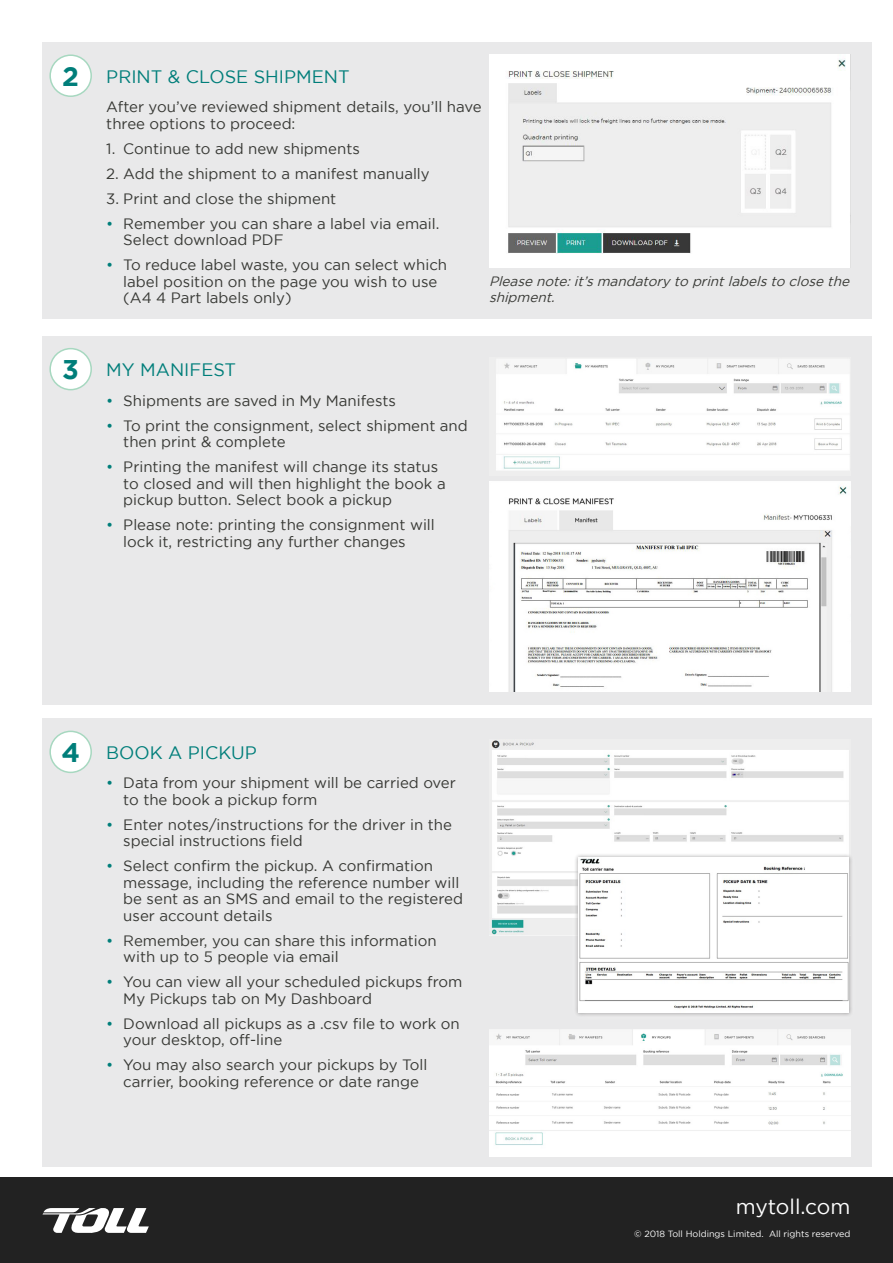
<style>
.page{position:relative;width:893px;height:1263px;background:#fff}
.page>*{position:absolute;margin:0;border:0;box-sizing:border-box;transform-origin:0 0}
.t1{font:700 27px "Gotham";color:#007e7a}
.t2{font:21px "Gotham";color:#fff}
.Heading_points{font:18px "Gotham";color:#007e7a}
.Body_points{font:15px/16.5px "Gotham";color:#373834}
.Body_points-2{font:italic 13.5px/16.2px "Gotham";color:#373834}
.t3{font:9px "Gotham";color:#fff}
.s1{color:#007e7a}
</style>
<div class="page">
<div style="left:0;top:1178px;width:893px;height:85px;background:#222"></div>
<svg style="left:43px;top:1208px;width:106px;height:25px"></svg>
<div style="left:43px;top:336px;width:829px;height:368px;background:#e9e9ea"></div>
<div style="left:50px;top:349px;width:41px;height:41px;background:#fff;border-radius:50%"></div>
<div style="left:49px;top:348px;width:43px;height:42px;border:2px solid #a7d8c0;border-radius:50%"></div>
<img style="left:496px;top:358px;width:354px;height:113px">
<img style="left:489px;top:481px;width:361px;height:210px">
<div style="left:43px;top:43px;width:829px;height:276px;background:#e9e9ea"></div>
<div style="left:50px;top:55px;width:41px;height:41px;background:#fff;border-radius:50%"></div>
<div style="left:49px;top:54px;width:43px;height:43px;border:2px solid #a7d8c0;border-radius:50%"></div>
<img style="left:489px;top:54px;width:361px;height:213px">
<div style="left:43px;top:719px;width:829px;height:448px;background:#e9e9ea"></div>
<div style="left:50px;top:731px;width:41px;height:41px;background:#fff;border-radius:50%"></div>
<div style="left:49px;top:731px;width:43px;height:42px;border:2px solid #a7d8c0;border-radius:50%"></div>
<img style="left:491px;top:740px;width:358px;height:195px">
<div style="left:569px;top:848px;width:290px;height:175px;background:#fff;opacity:.75"></div>
<img style="left:578px;top:857px;width:271px;height:156px">
<img style="left:489px;top:1030px;width:361px;height:127px">
<p class="t1" style="left:62px;top:60px;width:18px">2</p>
<p class="Heading_points" style="left:106px;top:67px;width:245px">PRINT &amp; CLOSE SHIPMENT</p>
<p class="Body_points" style="left:106px;top:98px;width:377px">After you’ve reviewed shipment details, you’ll have three options to proceed:</p>
<p class="Body_points" style="left:106px;top:140px;width:255px">1. Continue to add new shipments</p>
<p class="Body_points" style="left:106px;top:165px;width:325px">2. Add the shipment to a manifest manually</p>
<p class="Body_points" style="left:106px;top:190px;width:232px">3. Print and close the shipment</p>
<p class="Body_points" style="left:123px;top:215px;width:318px;text-indent:-17px"><span class="s1">•</span> Remember you can share a label via email.<br>Select download PDF</p>
<p class="Body_points" style="left:123px;top:256px;width:325px;text-indent:-17px"><span class="s1">•</span> To reduce label waste, you can select which label position on the page you wish to use (A4 4 Part labels only)</p>
<p class="Body_points-2" style="left:489px;top:273px;width:365px">Please note:it’smandatory to printlabelsto close the shipment.</p>
<p class="t1" style="left:62px;top:354px;width:18px">3</p>
<p class="Heading_points" style="left:106px;top:360px;width:131px">MY MANIFEST</p>
<p class="Body_points" style="left:106px;top:392px;width:291px"><span class="s1">•</span> Shipments are saved in My Manifests</p>
<p class="Body_points" style="left:123px;top:417px;width:346px;text-indent:-17px"><span class="s1">•</span> To print the consignment, select shipment and then print &amp; complete</p>
<p class="Body_points" style="left:123px;top:458px;width:324px;text-indent:-17px"><span class="s1">•</span> Printing the manifest will change its status to closed and will then highlight the book a pickup button. Select book a pickup</p>
<p class="Body_points" style="left:123px;top:516px;width:313px;text-indent:-17px"><span class="s1">•</span> Please note: printing the consignment will lock it, restricting any further changes</p>
<p class="t1" style="left:61px;top:736px;width:20px">4</p>
<p class="Heading_points" style="left:106px;top:743px;width:152px">BOOK A PICKUP</p>
<p class="Body_points" style="left:123px;top:774px;width:334px;text-indent:-17px"><span class="s1">•</span> Data from your shipment will be carried over to the book a pickup form</p>
<p class="Body_points" style="left:123px;top:816px;width:330px;text-indent:-17px"><span class="s1">•</span> Enter notes/instructions for the driver in the special instructions field</p>
<p class="Body_points" style="left:123px;top:857px;width:341px;text-indent:-17px"><span class="s1">•</span> Select confirm the pickup. A confirmation message, including the reference number will be sent as an SMS and email to the registered user account details</p>
<p class="Body_points" style="left:123px;top:932px;width:315px;text-indent:-17px"><span class="s1">•</span> Remember, you can share this information with up to 5 people via email</p>
<p class="Body_points" style="left:123px;top:973px;width:341px;text-indent:-17px"><span class="s1">•</span> You can view all your scheduled pickups from<br>My Pickups tab on My Dashboard</p>
<p class="Body_points" style="left:123px;top:1015px;width:338px;text-indent:-17px"><span class="s1">•</span> Download all pickups as a .csv file to work on your desktop, off-line</p>
<p class="Body_points" style="left:106px;top:1056px;width:323px;text-align:center"><span class="s1">•</span> You may also search your pickups by Toll carrier, booking reference or date range</p>
<h2 class="t2" style="left:736px;top:1195px;width:116px">mytoll.com</h2>
<p class="t3" style="left:634px;top:1229px;width:218px">© 2018 Toll Holdings Limited. All rights reserved</p>
</div>
